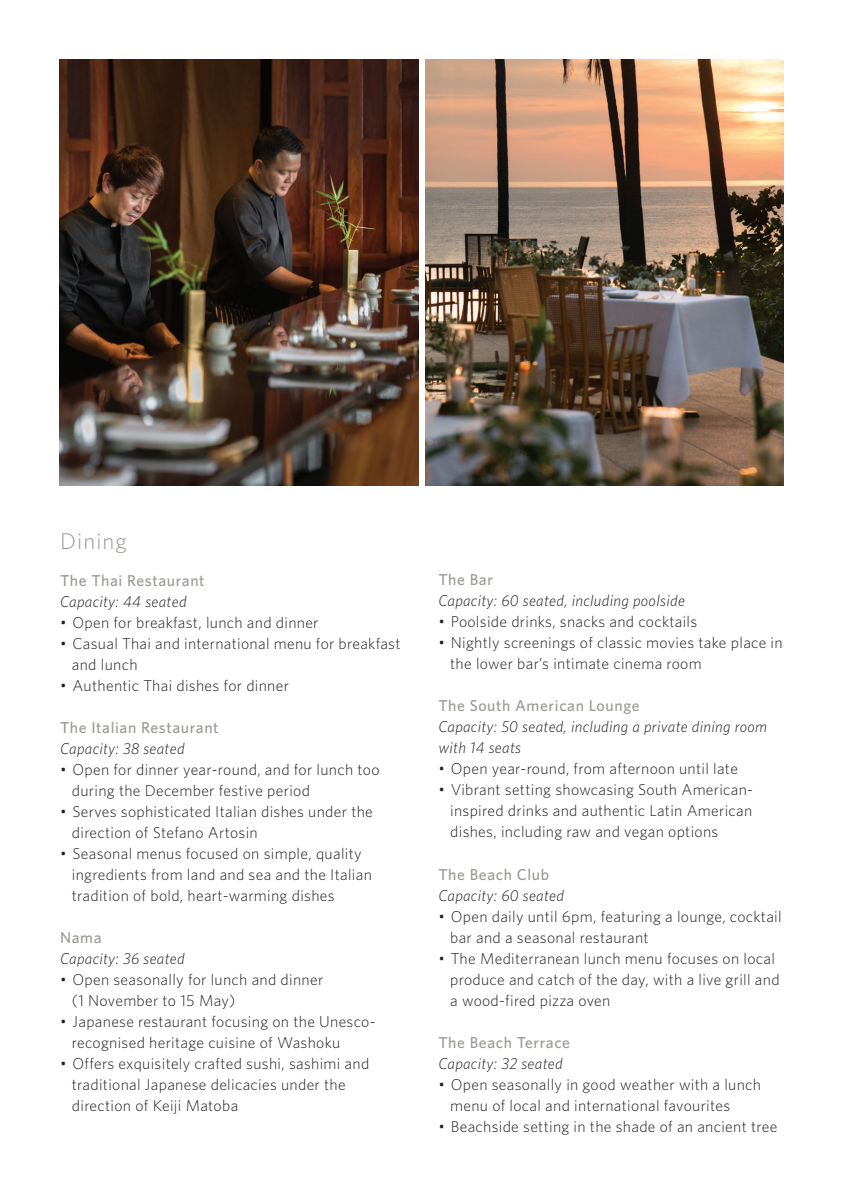
<style>
.page{position:relative;width:843px;height:1191px;background:#fff}
.page>*{position:absolute;margin:0;border:0;box-sizing:border-box;transform-origin:0 0}
.Body_Copy{font:300 22.75px "Whitney";letter-spacing:.05em;color:#979a93}
.Body_Copy-2{font:300 15.75px/21px "Whitney";letter-spacing:.02em;color:#231f20}
.Body_Copy-3{font:italic 300 15.75px/21px "Whitney";letter-spacing:.02em;color:#231f20}
.Body_Copy-4{font:500 15.75px "Whitney";letter-spacing:.04em;color:#979a93}
</style>
<div class="page">
<img style="left:59px;top:59px;width:359px;height:427px">
<img style="left:426px;top:59px;width:358px;height:427px">
<p class="Body_Copy" style="left:60px;top:526px;width:68px">Dining</p>
<p class="Body_Copy-4" style="left:60px;top:570px;width:146px">The Thai Restaurant</p>
<p class="Body_Copy-3" style="left:60px;top:590px;width:128px">Capacity: 44 seated</p>
<p class="Body_Copy-2" style="left:60px;top:611px;width:260px">• Open for breakfast, lunch and dinner</p>
<p class="Body_Copy-2" style="left:60px;top:632px;width:342px">• Casual Thai and international menu for breakfast</p>
<p class="Body_Copy-2" style="left:72px;top:653px;width:67px">and lunch</p>
<p class="Body_Copy-2" style="left:60px;top:674px;width:230px">• Authentic Thai dishes for dinner</p>
<p class="Body_Copy-4" style="left:60px;top:717px;width:160px">The Italian Restaurant</p>
<p class="Body_Copy-3" style="left:60px;top:737px;width:126px">Capacity: 38 seated</p>
<p class="Body_Copy-2" style="left:60px;top:758px;width:321px">• Open for dinner year-round, and for lunch too</p>
<p class="Body_Copy-2" style="left:72px;top:779px;width:240px">during the December festive period</p>
<p class="Body_Copy-2" style="left:60px;top:800px;width:314px">• Serves sophisticated Italian dishes under the</p>
<p class="Body_Copy-2" style="left:72px;top:821px;width:187px">direction of Stefano Artosin</p>
<p class="Body_Copy-2" style="left:60px;top:842px;width:303px">• Seasonal menus focused on simple, quality</p>
<p class="Body_Copy-2" style="left:72px;top:863px;width:302px">ingredients from land and sea and the Italian</p>
<p class="Body_Copy-2" style="left:72px;top:884px;width:264px">tradition of bold, heart-warming dishes</p>
<p class="Body_Copy-4" style="left:60px;top:927px;width:43px">Nama</p>
<p class="Body_Copy-3" style="left:60px;top:947px;width:126px">Capacity: 36 seated</p>
<p class="Body_Copy-2" style="left:72px;top:968px;width:253px;text-indent:-12px">• Open seasonally for lunch and dinner (1 November to 15 May)</p>
<p class="Body_Copy-2" style="left:60px;top:1010px;width:317px">• Japanese restaurant focusing on the Unesco-</p>
<p class="Body_Copy-2" style="left:72px;top:1031px;width:270px">recognised heritage cuisine of Washoku</p>
<p class="Body_Copy-2" style="left:60px;top:1052px;width:311px">• Offers exquisitely crafted sushi, sashimi and</p>
<p class="Body_Copy-2" style="left:72px;top:1073px;width:275px">traditional Japanese delicacies under the</p>
<p class="Body_Copy-2" style="left:72px;top:1094px;width:168px">direction of Keiji Matoba</p>
<p class="Body_Copy-4" style="left:438px;top:569px;width:56px">The Bar</p>
<p class="Body_Copy-3" style="left:438px;top:590px;width:248px">Capacity: 60 seated, including poolside</p>
<p class="Body_Copy-2" style="left:438px;top:611px;width:260px">• Poolside drinks, snacks and cocktails</p>
<p class="Body_Copy-2" style="left:438px;top:632px;width:346px">• Nightly screenings of classic movies take place in</p>
<p class="Body_Copy-2" style="left:450px;top:653px;width:253px">the lower bar’s intimate cinema room</p>
<p class="Body_Copy-4" style="left:438px;top:695px;width:203px">The South American Lounge</p>
<p class="Body_Copy-3" style="left:438px;top:716px;width:330px">Capacity: 50 seated, including a private dining room with 14 seats</p>
<p class="Body_Copy-2" style="left:438px;top:758px;width:301px">• Open year-round, from afternoon until late</p>
<p class="Body_Copy-2" style="left:438px;top:779px;width:316px">• Vibrant setting showcasing South American-</p>
<p class="Body_Copy-2" style="left:450px;top:800px;width:304px">inspired drinks and authentic Latin American</p>
<p class="Body_Copy-2" style="left:450px;top:821px;width:270px">dishes, including raw and vegan options</p>
<p class="Body_Copy-4" style="left:438px;top:863px;width:112px">The Beach Club</p>
<p class="Body_Copy-3" style="left:438px;top:884px;width:127px">Capacity: 60 seated</p>
<p class="Body_Copy-2" style="left:438px;top:905px;width:345px">• Open daily until 6pm, featuring a lounge, cocktail</p>
<p class="Body_Copy-2" style="left:450px;top:926px;width:200px">bar and a seasonal restaurant</p>
<p class="Body_Copy-2" style="left:438px;top:947px;width:338px">• The Mediterranean lunch menu focuses on local</p>
<p class="Body_Copy-2" style="left:450px;top:968px;width:331px">produce and catch of the day, with a live grill and</p>
<p class="Body_Copy-2" style="left:450px;top:989px;width:162px">a wood-fired pizza oven</p>
<p class="Body_Copy-4" style="left:438px;top:1031px;width:133px">The Beach Terrace</p>
<p class="Body_Copy-3" style="left:438px;top:1052px;width:126px">Capacity: 32 seated</p>
<p class="Body_Copy-2" style="left:438px;top:1073px;width:324px">• Open seasonally in good weather with a lunch</p>
<p class="Body_Copy-2" style="left:450px;top:1094px;width:282px">menu of local and international favourites</p>
<p class="Body_Copy-2" style="left:438px;top:1115px;width:340px">• Beachside setting in the shade of an ancient tree</p>
</div>
